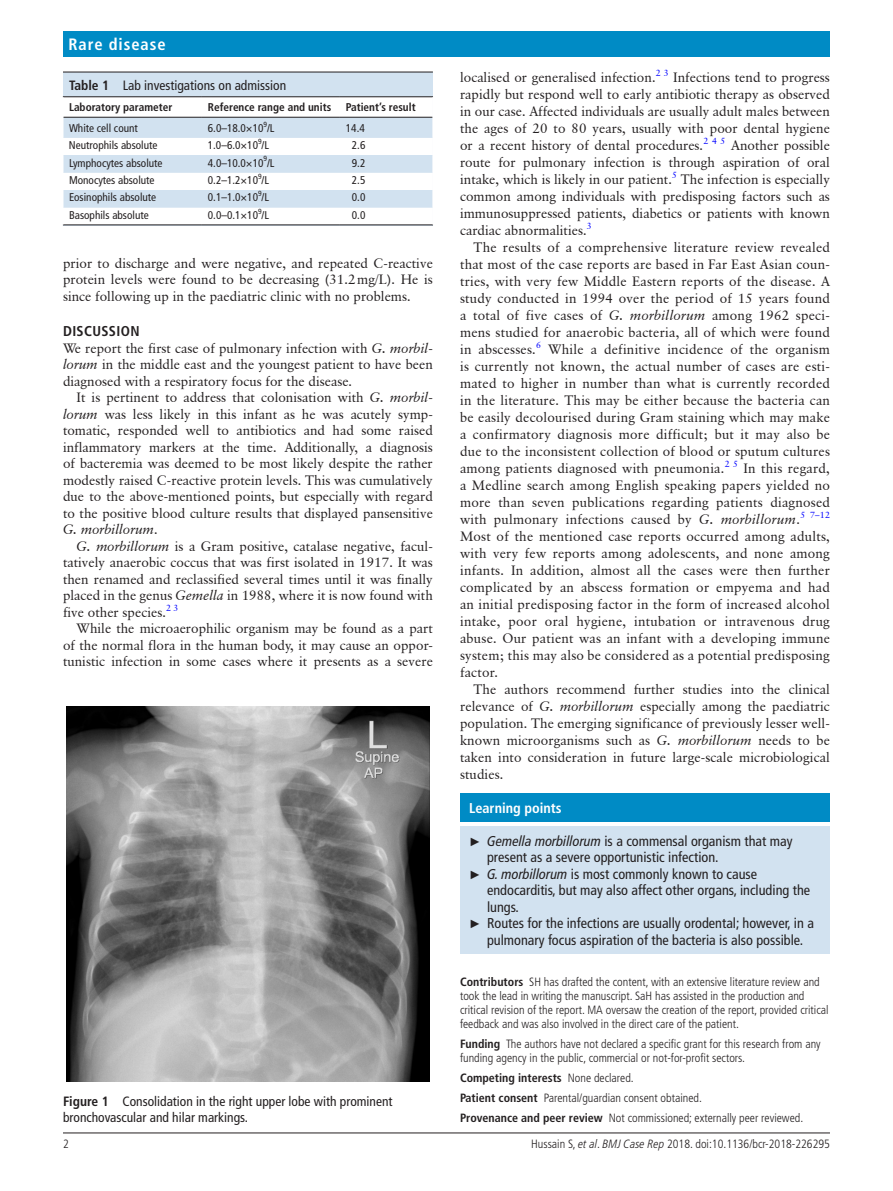
<style>
.page{position:relative;width:893px;height:1191px;background:#fff}
.page>*{position:absolute;margin:0;border:0;box-sizing:border-box;transform-origin:0 0}
.t1{font:700 condensed 16.5px "Frutiger LT Pro";color:#fff}
.t2{font:condensed 14.25px "Frutiger LT Pro";color:#231f20}
.t3{font:700 condensed 14.25px "Frutiger LT Pro";color:#fff}
.t4{font:700 condensed 14.25px "Frutiger LT Pro";letter-spacing:.025em;color:#231f20}
.t5{font:13.5px/17px "Classical Garamond BT";color:#231f20;text-align:justify}
.t6{font:condensed 13.5px/16.5px "Frutiger LT Pro";color:#231f20}
.t7{font:300 condensed 12px/14px "Frutiger LT Pro";color:#231f20}
.t8{font:condensed 11.25px "Frutiger LT Pro";color:#231f20}
.t9{font:700 condensed 11.25px "Frutiger LT Pro";color:#231f20}
.t10{font:9px "Classical Garamond BT";color:#00f}
.t11{font:condensed 7.5px "Frutiger LT Pro";color:#231f20}
.s1{font-weight:700}
.s2{font-style:italic}
.s3{font-family:"Arial";font-stretch:normal;font-size:12px}
</style>
<div class="page">
<hr style="left:63px;top:1132px;width:767px;height:1px;background:#231f20">
<div style="left:63px;top:31px;width:767px;height:25px;background:#008bc5"></div>
<div style="left:460px;top:793px;width:370px;height:29px;background:#008bc5"></div>
<div style="left:460px;top:826px;width:370px;height:127px;background:#d2e2f0"></div>
<div style="left:63px;top:72px;width:370px;height:153px;background:#d2e2f0"></div>
<hr style="left:63px;top:72px;width:370px;height:1px;background:#231f20">
<hr style="left:63px;top:96px;width:139px;height:1px;background:#231f20">
<hr style="left:202px;top:96px;width:138px;height:1px;background:#231f20">
<hr style="left:340px;top:96px;width:93px;height:1px;background:#231f20">
<hr style="left:63px;top:224px;width:139px;height:1px;background:#231f20">
<hr style="left:202px;top:224px;width:138px;height:1px;background:#231f20">
<hr style="left:340px;top:224px;width:93px;height:1px;background:#231f20">
<svg style="left:63px;top:97px;width:370px;height:127px"></svg>
<img style="left:67px;top:706px;width:362px;height:375px">
<p class="t1" style="left:69px;top:34px;width:99px">Rare disease</p>
<p class="t6" style="left:69px;top:78px;width:219px"><span class="s1">Table 1</span> Lab investigations on admission</p>
<p class="t9" style="left:69px;top:101px;width:105px">Laboratory parameter</p>
<p class="t9" style="left:208px;top:101px;width:125px">Reference range and units</p>
<p class="t9" style="left:346px;top:101px;width:71px">Patient’s result</p>
<p class="t8" style="left:69px;top:121px;width:70px">White cell count</p>
<p class="t8" style="left:208px;top:121px;width:68px">6.0–18.0×10 /L</p>
<p class="t11" style="left:263px;top:120px;width:5px">9</p>
<p class="t8" style="left:346px;top:121px;width:20px">14.4</p>
<p class="t11" style="left:258px;top:137px;width:5px">9</p>
<p class="t8" style="left:352px;top:139px;width:15px">2.6</p>
<p class="t8" style="left:69px;top:139px;width:90px">Neutrophils absolute</p>
<p class="t8" style="left:208px;top:139px;width:63px">1.0–6.0×10 /L</p>
<p class="t11" style="left:263px;top:154px;width:5px">9</p>
<p class="t8" style="left:352px;top:156px;width:15px">9.2</p>
<p class="t8" style="left:69px;top:156px;width:95px">Lymphocytes absolute</p>
<p class="t8" style="left:208px;top:156px;width:68px">4.0–10.0×10 /L</p>
<p class="t11" style="left:258px;top:172px;width:5px">9</p>
<p class="t8" style="left:352px;top:173px;width:15px">2.5</p>
<p class="t8" style="left:69px;top:173px;width:87px">Monocytes absolute</p>
<p class="t8" style="left:208px;top:173px;width:63px">0.2–1.2×10 /L</p>
<p class="t11" style="left:258px;top:189px;width:5px">9</p>
<p class="t8" style="left:352px;top:191px;width:15px">0.0</p>
<p class="t8" style="left:69px;top:191px;width:89px">Eosinophils absolute</p>
<p class="t8" style="left:208px;top:191px;width:63px">0.1–1.0×10 /L</p>
<p class="t11" style="left:258px;top:207px;width:5px">9</p>
<p class="t8" style="left:352px;top:208px;width:15px">0.0</p>
<p class="t8" style="left:69px;top:208px;width:81px">Basophils absolute</p>
<p class="t8" style="left:208px;top:208px;width:63px">0.0–0.1×10 /L</p>
<p class="t5" style="left:63px;top:255px;width:371px;line-height:16.5px">prior to discharge and were negative, and repeated C-reactive protein levels were found to be decreasing (31.2mg/L). He is since following up in the paediatric clinic with no problems.</p>
<p class="t4" style="left:63px;top:323px;width:78px">Discussion</p>
<p class="t5" style="left:63px;top:339px;width:371px;line-height:16.5px">We report the first case of pulmonary infection with <span class="s2">G. morbil&shy;lorum</span> in the middle east and the youngest patient to have been diagnosed with a respiratory focus for the disease.</p>
<p class="t5" style="left:63px;top:389px;width:371px;line-height:16.5px;text-indent:14px">It is pertinent to address that colonisation with <span class="s2">G. morbil&shy;lorum</span> was less likely in this infant as he was acutely symp&shy;tomatic, responded well to antibiotics and had some raised inflammatory markers at the time. Additionally, a diagnosis of bacteremia was deemed to be most likely despite the rather modestly raised C-reactive protein levels. This was cumulatively due to the above-mentioned points, but especially with regard to the positive blood culture results that displayed pansensitive <span class="s2">G. morbillorum</span>.</p>
<p class="t5" style="left:63px;top:537px;width:371px;line-height:16.5px;text-indent:14px"><span class="s2">G. morbillorum</span> is a Gram positive, catalase negative, facul&shy;tatively anaerobic coccus that was first isolated in 1917. It was then renamed and reclassified several times until it was finally placed in the genus <span class="s2">Gemella</span> in 1988, where it is now found with five other species.<sup>2</sup> <sup>3</sup></p>
<p class="t5" style="left:63px;top:620px;width:371px;line-height:16.5px;text-indent:14px">While the microaerophilic organism may be found as a part of the normal flora in the human body, it may cause an oppor&shy;tunistic infection in some cases where it presents as a severe</p>
<p class="t6" style="left:63px;top:1092px;width:331px"><span class="s1">Figure 1</span> Consolidation in the right upper lobe with prominent bronchovascular and hilar markings.</p>
<p class="t5" style="left:460px;top:69px;width:371px">localised or generalised infection.<sup>2</sup> <sup>3</sup> Infections tend to progress rapidly but respond well to early antibiotic therapy as observed in our case. Affected individuals are usually adult males between the ages of 20 to 80 years, usually with poor dental hygiene or a recent history of dental procedures.<sup>2</sup> <sup>4</sup> <sup>5</sup> Another possible route for pulmonary infection is through aspiration of oral intake, which is likely in our patient.</p>
<p class="t10" style="left:672px;top:169px;width:6px">5</p>
<p class="t5" style="left:460px;top:171px;width:371px;text-indent:221px">The infection is especially common among individuals with predisposing factors such as immunosuppressed patients, diabetics or patients with known cardiac abnormalities.</p>
<p class="t10" style="left:587px;top:220px;width:6px">3</p>
<p class="t5" style="left:460px;top:239px;width:371px;text-indent:14px">The results of a comprehensive literature review revealed that most of the case reports are based in Far East Asian coun&shy;tries, with very few Middle Eastern reports of the disease. A study conducted in 1994 over the period of 15 years found a total of five cases of <span class="s2">G. morbillorum</span> among 1962 speci&shy;mens studied for anaerobic bacteria, all of which were found in abscesses.<sup>6</sup> While a definitive incidence of the organism is currently not known, the actual number of cases are esti&shy;mated to higher in number than what is currently recorded in the literature. This may be either because the bacteria can be easily decolourised during Gram staining which may make a confirmatory diagnosis more difficult; but it may also be due to the inconsistent collection of blood or sputum cultures among patients diagnosed with pneumonia.<sup>2</sup> <sup>5</sup> In this regard, a Medline search among English speaking papers yielded no more than seven publications regarding patients diagnosed with pulmonary infections caused by <span class="s2">G. morbillorum</span>.</p>
<p class="t10" style="left:800px;top:509px;width:31px">5 7–12</p>
<p class="t5" style="left:460px;top:527px;width:371px">Most of the mentioned case reports occurred among adults, with very few reports among adolescents, and none among infants. In addition, almost all the cases were then further complicated by an abscess formation or empyema and had an initial predisposing factor in the form of increased alcohol intake, poor oral hygiene, intubation or intravenous drug abuse. Our patient was an infant with a developing immune system; this may also be considered as a potential predisposing factor.</p>
<p class="t5" style="left:460px;top:680px;width:371px;text-indent:14px">The authors recommend further studies into the clinical relevance of <span class="s2">G. morbillorum</span> especially among the paediatric population. The emerging significance of previously lesser well&shy;known microorganisms such as <span class="s2">G. morbillorum</span> needs to be taken into consideration in future large-scale microbiological studies.</p>
<p class="t3" style="left:469px;top:799px;width:94px">Learning points</p>
<p class="t2" style="left:469px;top:832px;width:325px"><span class="s3">►</span> <span class="s2">Gemella morbillorum</span> is a commensal organism that may</p>
<p class="t2" style="left:487px;top:849px;width:233px">present as a severe opportunistic infection.</p>
<p class="t2" style="left:469px;top:865px;width:290px"><span class="s3">►</span> <span class="s2">G. morbillorum</span> is most commonly known to cause</p>
<p class="t2" style="left:487px;top:882px;width:325px">endocarditis, but may also affect other organs, including the</p>
<p class="t2" style="left:487px;top:898px;width:33px">lungs.</p>
<p class="t2" style="left:469px;top:915px;width:346px"><span class="s3">►</span> Routes for the infections are usually orodental; however, in a</p>
<p class="t2" style="left:487px;top:931px;width:317px">pulmonary focus aspiration of the bacteria is also possible.</p>
<p class="t7" style="left:460px;top:974px;width:370px"><span class="s1">Contributors</span> SH has drafted the content, with an extensive literature review and took the lead in writing the manuscript. SaH has assisted in the production and critical revision of the report. MA oversaw the creation of the report, provided critical feedback and was also involved in the direct care of the patient.</p>
<p class="t7" style="left:460px;top:1036px;width:362px"><span class="s1">Funding</span> The authors have not declared a specific grant for this research from any funding agency in the public, commercial or not-for-profit sectors.</p>
<p class="t7" style="left:460px;top:1067px;width:345px;line-height:20px"><span class="s1">Competing interests</span> None declared.<br><span class="s1">Patient consent</span> Parental/guardian consent obtained.<br><span class="s1">Provenance and peer review</span> Not commissioned; externally peer reviewed.</p>
<p class="t7" style="left:63px;top:1136px;width:7px">2</p>
<p class="t7" style="left:531px;top:1136px;width:300px">Hussain S, <span class="s2">et al</span>. <span class="s2">BMJ Case Rep</span> 2018. doi:10.1136/bcr-2018-226295</p>
</div>
